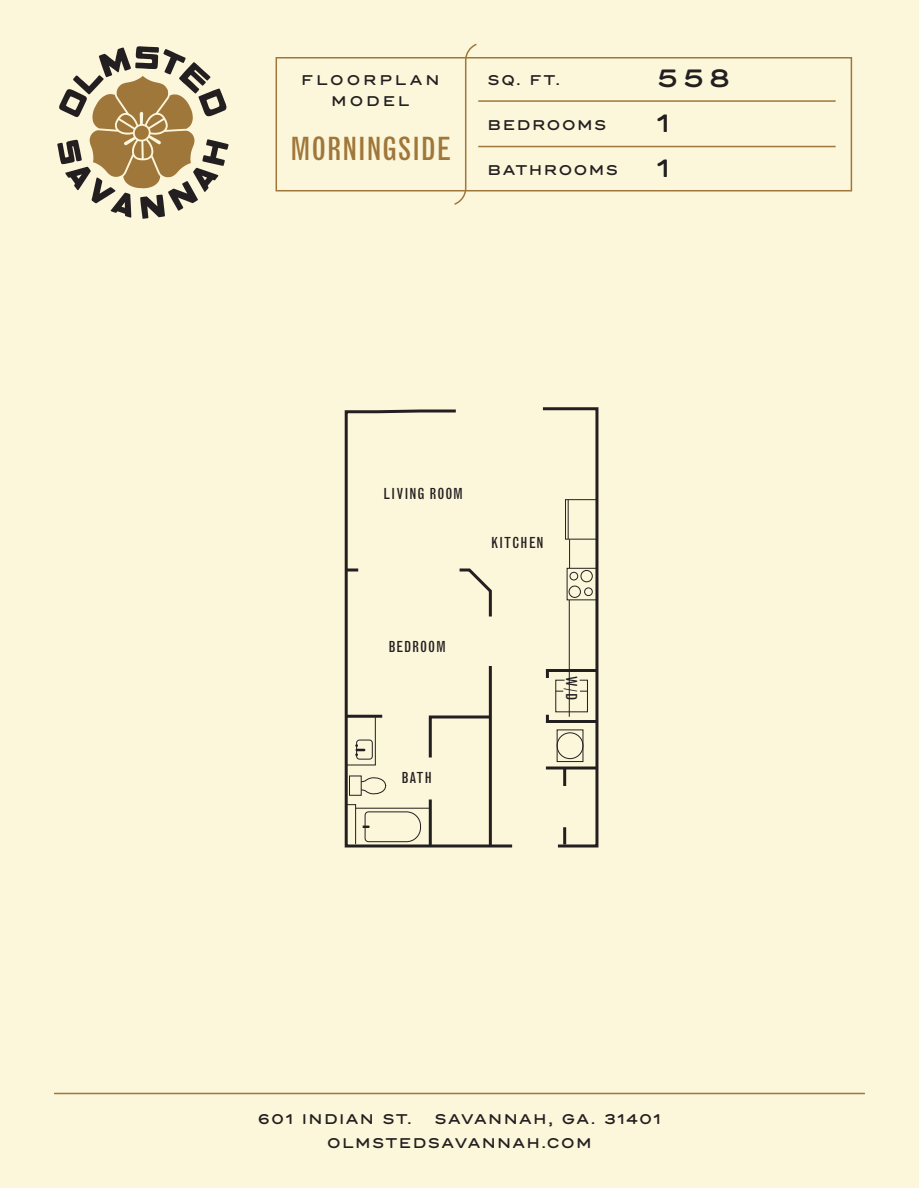
<style>
.page{position:relative;width:919px;height:1188px;background:#fff}
.page>*{position:absolute;margin:0;border:0;box-sizing:border-box;transform-origin:0 0}
.t1{font:condensed 31.5px "Grotesque";letter-spacing:.015em;color:#a0773a}
.t2{font:500 24px/45px "Trio Grotesk";color:#231f20}
.t3{font:condensed 15px "Grotesque";letter-spacing:.06em;color:#231f20}
.t4{font:500 13.5px/24px "Trio Grotesk";letter-spacing:.1em;color:#231f20}
.t5{font:500 13.5px/21px "Trio Grotesk";letter-spacing:.205em;color:#231f20;text-align:center}
</style>
<div class="page">
<div style="left:0;top:0;width:918px;height:1188px;background:#fcf6da"></div>
<hr style="left:478px;top:100px;width:357px;height:2px;background:#a0773a">
<hr style="left:478px;top:146px;width:357px;height:1px;background:#a0773a">
<div style="left:275px;top:57px;width:576px;height:134px;border:2px solid #a0773a"></div>
<hr style="left:54px;top:1093px;width:810px;height:1px;background:#a0773a">
<svg style="left:57px;top:46px;width:171px;height:173px"></svg>
<svg style="left:452px;top:43px;width:26px;height:162px"></svg>
<svg style="left:344px;top:409px;width:169px;height:439px"></svg>
<svg style="left:345px;top:568px;width:13px;height:3px"></svg>
<svg style="left:456px;top:567px;width:37px;height:52px"></svg>
<hr style="left:488px;top:666px;width:3px;height:181px;background:#231f20">
<svg style="left:427px;top:714px;width:65px;height:46px"></svg>
<hr style="left:346px;top:715px;width:36px;height:3px;background:#231f20">
<hr style="left:428px;top:799px;width:3px;height:46px;background:#231f20">
<div style="left:349px;top:776px;width:12px;height:20px;border:1px solid #231f20"></div>
<svg style="left:360px;top:776px;width:26px;height:19px"></svg>
<svg style="left:346px;top:717px;width:30px;height:49px"></svg>
<div style="left:356px;top:740px;width:16px;height:20px;border:1px solid #231f20;border-radius:3px"></div>
<svg style="left:345px;top:804px;width:11px;height:41px"></svg>
<hr style="left:355px;top:808px;width:74px;height:1px;background:#231f20">
<svg style="left:362px;top:811px;width:59px;height:31px"></svg>
<svg style="left:542px;top:407px;width:57px;height:441px"></svg>
<hr style="left:568px;top:600px;width:1px;height:117px;background:#231f20">
<div style="left:565px;top:499px;width:32px;height:41px;border:1px solid #231f20"></div>
<hr style="left:567px;top:500px;width:1px;height:39px;background:#231f20">
<p class="t5" style="left:301px;top:69px;width:140px">FLOORPLAN<br>MODEL</p>
<p class="t4" style="left:487px;top:68px;width:74px">SQ. FT.</p>
<p class="t4" style="left:487px;top:113px;width:120px">BEDROOMS</p>
<p class="t4" style="left:487px;top:158px;width:132px">BATHROOMS</p>
<h1 class="t1" style="left:290px;top:130px;width:162px">MORNINGSIDE</h1>
<h2 class="t2" style="left:656px;top:55px;width:75px">558<br>1<br>1</h2>
<p class="t3" style="left:383px;top:484px;width:81px">LIVING ROOM</p>
<p class="t3" style="left:491px;top:534px;width:54px">KITCHEN</p>
<p class="t3" style="left:388px;top:638px;width:59px">BEDROOM</p>
<p class="t3" style="left:401px;top:769px;width:32px">BATH</p>
<p class="t3" style="left:580px;top:676px;width:25px;rotate:90deg">W/D</p>
<p class="t4" style="left:258px;top:1106px;width:155px">601 INDIAN ST.</p>
<p class="t4" style="left:327px;top:1106px;width:335px;text-indent:107px">SAVANNAH, GA. 31401<br>OLMSTEDSAVANNAH.COM</p>
</div>
